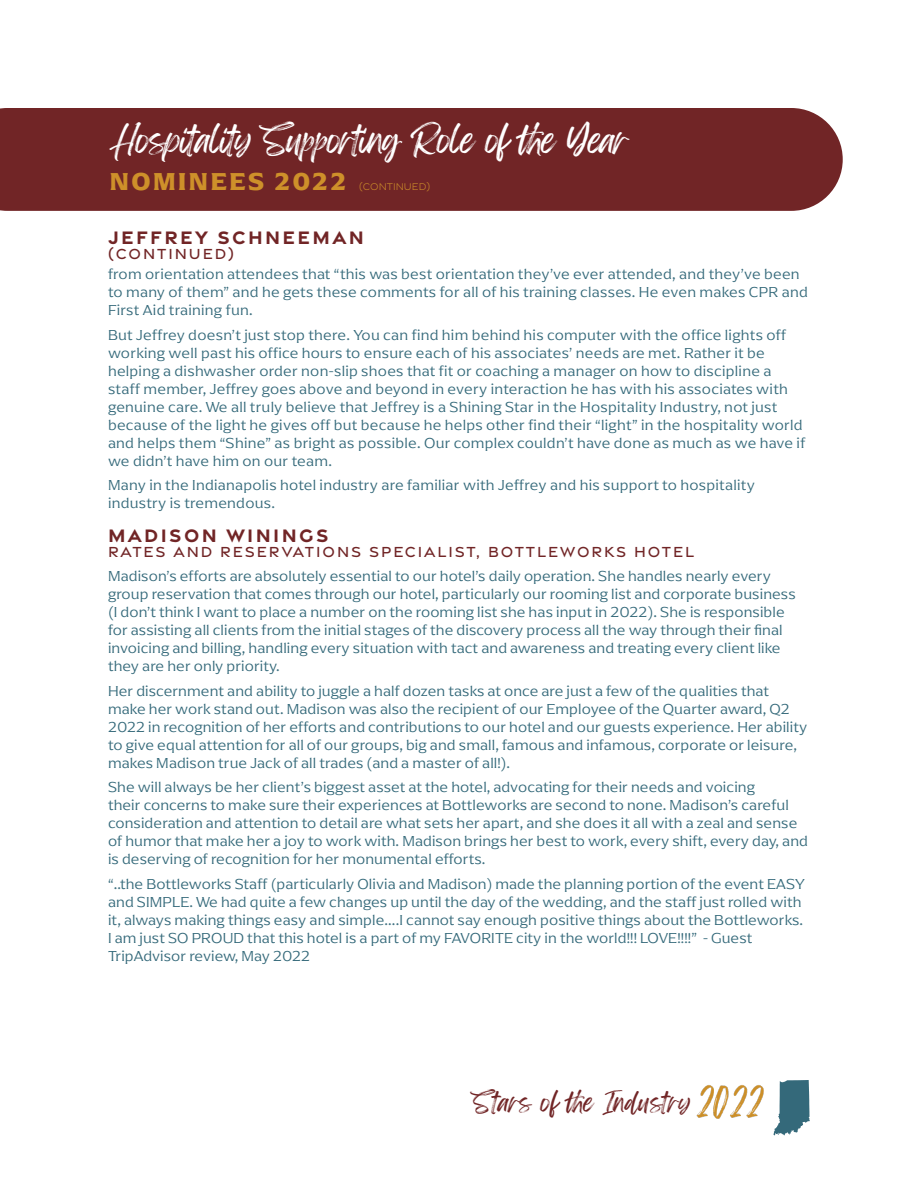
<style>
.page{position:relative;width:918px;height:1188px;background:#fff}
.page>*{position:absolute;margin:0;border:0;box-sizing:border-box;transform-origin:0 0}
.t1{font:31.5px "Feeling Passionate";letter-spacing:-.03em;color:#fff}
.t2{font:700 25.5px "Arpona";letter-spacing:.1em;color:#ce902a}
.t3{font:22.5px "Feeling Passionate";color:#712526}
.Text_Info{font:700 19.5px "Gravesend Sans";letter-spacing:.12em;color:#712526}
.Text_Info-2{font:500 15.75px "Gravesend Sans";letter-spacing:.12em;color:#712526}
.Nominee_Information{font:300 15px/18px "Arpona";letter-spacing:.01em;color:#34697a}
.t4{font:300 10.5px "Gravesend Sans";color:#ce902a}
</style>
<div class="page">
<img style="left:696px;top:1085px;width:68px;height:34px">
<svg style="left:774px;top:1080px;width:36px;height:55px"></svg>
<div style="left:0;top:108px;width:843px;height:103px;background:#712526"></div>
<p class="t1" style="left:110px;top:114px;width:520px">Hospitality Supporting Role of the Year</p>
<p class="t2" style="left:110px;top:166px;width:238px">NOMINEES 2022</p>
<p class="t4" style="left:359px;top:181px;width:73px">(CONTINUED)</p>
<p class="Text_Info" style="left:108px;top:225px;width:257px">JEFFREY SCHNEEMAN</p>
<p class="Text_Info-2" style="left:108px;top:245px;width:128px">(CONTINUED)</p>
<p class="Nominee_Information" style="left:108px;top:265px;width:701px">from orientation attendees that “this was best orientation they’ve ever attended, and they’ve been to many of them” and he gets these comments for all of his training classes. He even makes CPR and<br>First Aid training fun.</p>
<p class="Nominee_Information" style="left:108px;top:326px;width:699px">But Jeffrey doesn’t just stop there. You can find him behind his computer with the office lights off working well past his office hours to ensure each of his associates’ needs are met. Rather it be helping a dishwasher order non-slip shoes that fit or coaching a manager on how to discipline a staff member, Jeffrey goes above and beyond in every interaction he has with his associates with genuine care. We all truly believe that Jeffrey is a Shining Star in the Hospitality Industry, not just because of the light he gives off but because he helps other find their “light” in the hospitality world and helps them “Shine” as bright as possible. Our complex couldn’t have done as much as we have if we didn’t have him on our team.</p>
<p class="Nominee_Information" style="left:108px;top:476px;width:648px">Many in the Indianapolis hotel industry are familiar with Jeffrey and his support to hospitality industry is tremendous.</p>
<p class="Text_Info" style="left:108px;top:523px;width:222px">MADISON WININGS</p>
<p class="Text_Info-2" style="left:108px;top:542px;width:588px">RATES AND RESERVATIONS SPECIALIST, BOTTLEWORKS HOTEL</p>
<p class="Nominee_Information" style="left:108px;top:567px;width:689px">Madison’s efforts are absolutely essential to our hotel’s daily operation. She handles nearly every group reservation that comes through our hotel, particularly our rooming list and corporate business (I don’t think I want to place a number on the rooming list she has input in 2022). She is responsible for assisting all clients from the initial stages of the discovery process all the way through their final invoicing and billing, handling every situation with tact and awareness and treating every client like they are her only priority.</p>
<p class="Nominee_Information" style="left:108px;top:682px;width:701px">Her discernment and ability to juggle a half dozen tasks at once are just a few of the qualities that make her work stand out. Madison was also the recipient of our Employee of the Quarter award, Q2<br>2022 in recognition of her efforts and contributions to our hotel and our guests experience. Her ability to give equal attention for all of our groups, big and small, famous and infamous, corporate or leisure, makes Madison true Jack of all trades (and a master of all!).</p>
<p class="Nominee_Information" style="left:108px;top:778px;width:702px">She will always be her client’s biggest asset at the hotel, advocating for their needs and voicing<br>their concerns to make sure their experiences at Bottleworks are second to none. Madison’s careful consideration and attention to detail are what sets her apart, and she does it all with a zeal and sense of humor that make her a joy to work with. Madison brings her best to work, every shift, every day, and is deserving of recognition for her monumental efforts.</p>
<p class="Nominee_Information" style="left:108px;top:875px;width:698px">“..the Bottleworks Staff (particularly Olivia and Madison) made the planning portion of the event EASY and SIMPLE. We had quite a few changes up until the day of the wedding, and the staff just rolled with it, always making things easy and simple....I cannot say enough positive things about the Bottleworks.<br>I am just SO PROUD that this hotel is a part of my FAVORITE city in the world!!! LOVE!!!!” - Guest TripAdvisor review, May 2022</p>
<h3 class="t3" style="left:473px;top:1084px;width:219px">Stars of the Industry</h3>
</div>
